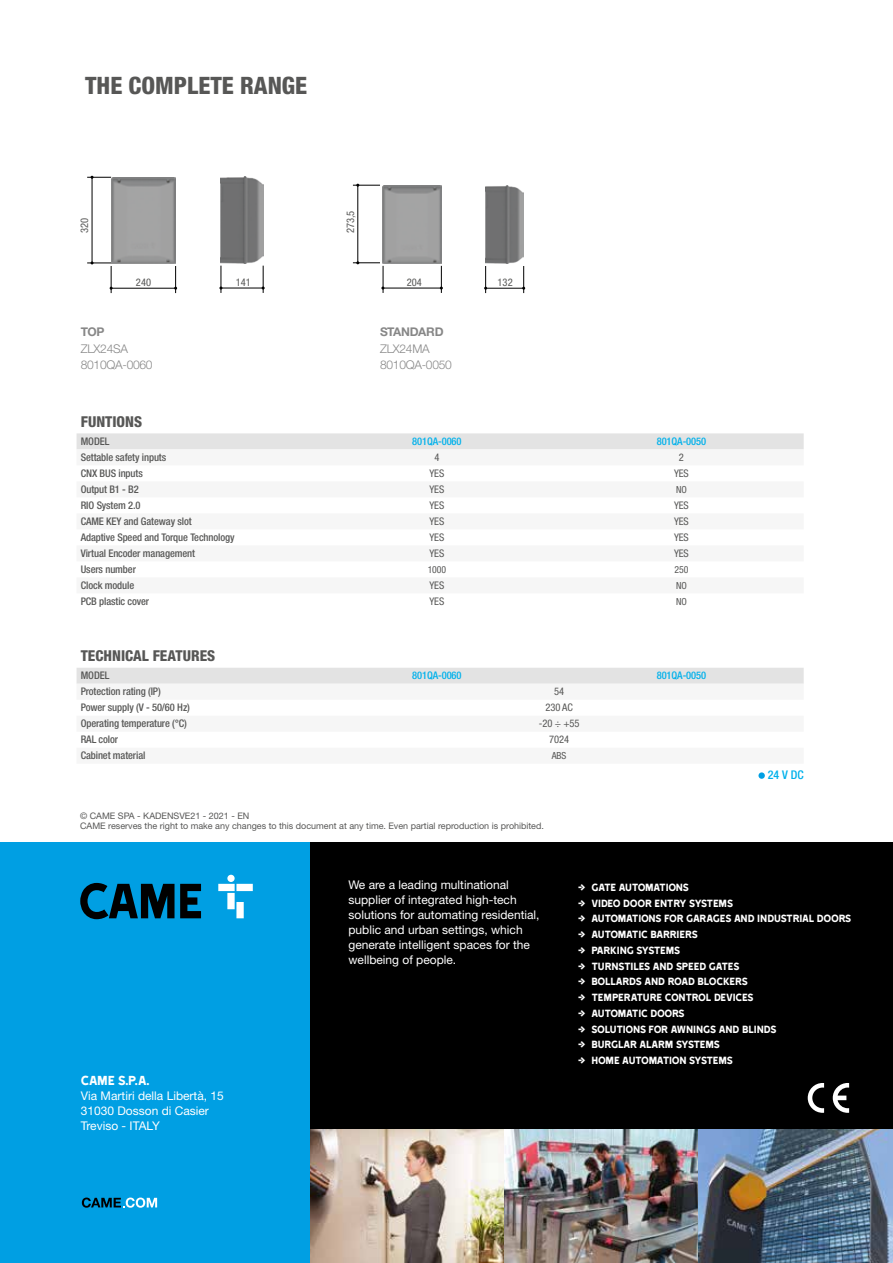
<style>
.page{position:relative;width:893px;height:1263px;background:#fff}
.page>*{position:absolute;margin:0;border:0;box-sizing:border-box;transform-origin:0 0}
.t1{font:800 condensed 24px "Helvetica Neue LTW1 G";color:#575756}
.t2{font:800 condensed 15px "Helvetica Neue LTW1 G";color:#575756}
.t3{font:15px "Came Type";color:#fff}
.t4{font:12px "Came Type";letter-spacing:-.025em;color:#fff}
.t5{font:12px/15px "Helvetica Neue LT Pro";color:#fff}
.t6{font:12px/15px "Helvetica Neue LTW1 G";color:#fff}
.t7{font:300 12px/16.5px "Helvetica Neue LTW1 G";letter-spacing:-.02em;color:#878787}
.t8{font:700 12px "Helvetica Neue LTW1 G";letter-spacing:-.02em;color:#878787}
.t9{font:500 condensed 12px "Helvetica Neue LTW1 G";color:#00b1eb}
.t10{font:condensed 10.65px "Helvetica Neue LTW1 G";color:#575756}
.t11{font:500 condensed 10.5px "Helvetica Neue LTW1 G";letter-spacing:-.01em;color:#575756}
.t12{font:condensed 10.5px "Helvetica Neue LTW1 G";letter-spacing:-.01em;color:#575756}
.t13{font:500 condensed 10.5px "Helvetica Neue LTW1 G";letter-spacing:-.01em;color:#00b1eb}
.t14{font:condensed 9.75px "Helvetica Neue LTW1 G";letter-spacing:-.01em;color:#575756}
.t15{font:9px/10.5px "Helvetica Neue LTW1 G";color:#575756}
</style>
<div class="page">
<div style="left:0;top:842px;width:310px;height:421px;background:#009fe3"></div>
<div style="left:310px;top:842px;width:583px;height:288px;background:#000"></div>
<img style="left:310px;top:1130px;width:583px;height:133px">
<svg style="left:808px;top:1083px;width:16px;height:30px"></svg>
<svg style="left:833px;top:1083px;width:16px;height:30px"></svg>
<svg style="left:80px;top:883px;width:121px;height:36px"></svg>
<svg style="left:218px;top:875px;width:35px;height:43px"></svg>
<svg style="left:82px;top:1197px;width:75px;height:11px"></svg>
<div style="left:77px;top:668px;width:727px;height:16px;background:#e3e3e3"></div>
<div style="left:758px;top:772px;width:7px;height:7px;background:#009fe3;border-radius:50%"></div>
<div style="left:77px;top:433px;width:727px;height:16px;background:#e3e3e3"></div>
<svg style="left:77px;top:449px;width:726px;height:1px"></svg>
<hr style="left:383px;top:288px;width:58px;height:1px;background:#000">
<svg style="left:440px;top:266px;width:3px;height:27px"></svg>
<hr style="left:357px;top:185px;width:1px;height:78px;background:#000">
<svg style="left:353px;top:184px;width:27px;height:3px"></svg>
<svg style="left:353px;top:261px;width:31px;height:32px"></svg>
<img style="left:383px;top:185px;width:58px;height:79px">
<hr style="left:486px;top:288px;width:38px;height:1px;background:#000">
<svg style="left:484px;top:266px;width:3px;height:27px"></svg>
<svg style="left:522px;top:266px;width:3px;height:27px"></svg>
<img style="left:486px;top:185px;width:38px;height:79px">
<hr style="left:111px;top:288px;width:65px;height:1px;background:#000">
<svg style="left:174px;top:266px;width:3px;height:27px"></svg>
<hr style="left:92px;top:178px;width:1px;height:85px;background:#000">
<svg style="left:87px;top:176px;width:24px;height:3px"></svg>
<svg style="left:87px;top:261px;width:27px;height:32px"></svg>
<img style="left:111px;top:177px;width:65px;height:87px">
<hr style="left:221px;top:288px;width:42px;height:1px;background:#000">
<svg style="left:219px;top:266px;width:3px;height:27px"></svg>
<svg style="left:262px;top:266px;width:3px;height:27px"></svg>
<img style="left:221px;top:176px;width:42px;height:87px">
<h1 class="t1" style="left:85px;top:71px;width:224px">THE COMPLETE RANGE</h1>
<p class="t12" style="left:78px;top:233px;width:17px;rotate:-90deg">320</p>
<p class="t12" style="left:344px;top:233px;width:24px;rotate:-90deg">273,5</p>
<p class="t10" style="left:236px;top:275px;width:17px">141</p>
<p class="t12" style="left:407px;top:276px;width:17px">204</p>
<p class="t12" style="left:136px;top:276px;width:17px">240</p>
<p class="t12" style="left:498px;top:276px;width:17px">132</p>
<p class="t8" style="left:81px;top:325px;width:25px">TOP</p>
<p class="t7" style="left:81px;top:340px;width:73px">ZLX24SA<br>8010QA-0060</p>
<p class="t8" style="left:380px;top:325px;width:65px">STANDARD</p>
<p class="t7" style="left:380px;top:340px;width:73px">ZLX24MA<br>8010QA-0050</p>
<p class="t2" style="left:81px;top:412px;width:63px">FUNTIONS</p>
<p class="t11" style="left:81px;top:435px;width:30px">MODEL</p>
<p class="t13" style="left:412px;top:435px;width:51px">801QA-0060</p>
<p class="t13" style="left:657px;top:435px;width:51px">801QA-0050</p>
<p class="t11" style="left:81px;top:451px;width:87px">Settable safety inputs</p>
<p class="t12" style="left:434px;top:451px;width:7px">4</p>
<p class="t12" style="left:679px;top:451px;width:7px">2</p>
<p class="t11" style="left:81px;top:467px;width:64px">CNX BUS inputs</p>
<p class="t12" style="left:430px;top:467px;width:16px">YES</p>
<p class="t12" style="left:674px;top:467px;width:16px">YES</p>
<p class="t11" style="left:81px;top:483px;width:60px">Output B1 - B2</p>
<p class="t12" style="left:430px;top:483px;width:16px">YES</p>
<p class="t14" style="left:676px;top:484px;width:12px">NO</p>
<p class="t11" style="left:81px;top:499px;width:61px">RIO System 2.0</p>
<p class="t12" style="left:430px;top:499px;width:16px">YES</p>
<p class="t12" style="left:674px;top:499px;width:16px">YES</p>
<p class="t11" style="left:81px;top:515px;width:112px">CAME KEY and Gateway slot</p>
<p class="t12" style="left:430px;top:515px;width:16px">YES</p>
<p class="t12" style="left:674px;top:515px;width:16px">YES</p>
<p class="t11" style="left:81px;top:531px;width:155px">Adaptive Speed and Torque Technology</p>
<p class="t12" style="left:430px;top:531px;width:16px">YES</p>
<p class="t12" style="left:674px;top:531px;width:16px">YES</p>
<p class="t11" style="left:81px;top:547px;width:116px">Virtual Encoder management</p>
<p class="t12" style="left:430px;top:547px;width:16px">YES</p>
<p class="t12" style="left:674px;top:547px;width:16px">YES</p>
<p class="t11" style="left:81px;top:563px;width:57px">Users number</p>
<p class="t14" style="left:428px;top:564px;width:20px">1000</p>
<p class="t14" style="left:674px;top:564px;width:15px">250</p>
<p class="t11" style="left:81px;top:579px;width:55px">Clock module</p>
<p class="t12" style="left:430px;top:579px;width:16px">YES</p>
<p class="t14" style="left:676px;top:580px;width:12px">NO</p>
<p class="t11" style="left:81px;top:595px;width:70px">PCB plastic cover</p>
<p class="t12" style="left:430px;top:595px;width:16px">YES</p>
<p class="t14" style="left:676px;top:596px;width:12px">NO</p>
<p class="t2" style="left:81px;top:647px;width:136px">TECHNICAL FEATURES</p>
<p class="t11" style="left:81px;top:669px;width:30px">MODEL</p>
<p class="t13" style="left:412px;top:669px;width:51px">801QA-0060</p>
<p class="t13" style="left:657px;top:669px;width:51px">801QA-0050</p>
<p class="t11" style="left:81px;top:685px;width:82px">Protection rating (IP)</p>
<p class="t12" style="left:554px;top:685px;width:11px">54</p>
<p class="t11" style="left:81px;top:701px;width:111px">Power supply (V - 50/60 Hz)</p>
<p class="t12" style="left:545px;top:701px;width:29px">230 AC</p>
<p class="t11" style="left:81px;top:717px;width:108px">Operating temperature (°C)</p>
<p class="t12" style="left:539px;top:717px;width:42px">-20 ÷ +55</p>
<p class="t11" style="left:81px;top:733px;width:39px">RAL color</p>
<p class="t12" style="left:549px;top:733px;width:21px">7024</p>
<p class="t11" style="left:81px;top:749px;width:66px">Cabinet material</p>
<p class="t14" style="left:552px;top:750px;width:16px">ABS</p>
<p class="t15" style="left:80px;top:810px;width:465px">© CAME SPA - KADENSVE21 - 2021 - EN<br>CAME reserves the right to make any changes to this document at any time. Even partial reproduction is prohibited.</p>
<p class="t9" style="left:768px;top:767px;width:37px">24 V DC</p>
<p class="t3" style="left:81px;top:1072px;width:71px">CAME S.p.A.</p>
<p class="t6" style="left:81px;top:1088px;width:145px">Via Martiri della Libertà, 15<br>31030 Dosson di Casier<br>Treviso - ITALY</p>
<p class="t5" style="left:348px;top:877px;width:193px">We are a leading multinational supplier of integrated high-tech solutions for automating residential, public and urban settings, which generate intelligent spaces for the wellbeing of people.</p>
<p class="t4" style="left:578px;top:881px;width:112px">→ GATE AUTOMATIONS</p>
<p class="t4" style="left:578px;top:896px;width:157px">→ VIDEO DOOR ENTRY SYSTEMS</p>
<p class="t4" style="left:578px;top:912px;width:275px">→ AUTOMATIONS FOR GARAGES AND INDUSTRIAL DOORS</p>
<p class="t4" style="left:578px;top:928px;width:121px">→ AUTOMATIC BARRIERS</p>
<p class="t4" style="left:578px;top:944px;width:104px">→ PARKING SYSTEMS</p>
<p class="t4" style="left:578px;top:960px;width:163px">→ TURNSTILES AND SPEED GATES</p>
<p class="t4" style="left:578px;top:975px;width:171px">→ BOLLARDS AND ROAD BLOCKERS</p>
<p class="t4" style="left:578px;top:991px;width:177px">→ TEMPERATURE CONTROL DEVICES</p>
<p class="t4" style="left:578px;top:1007px;width:108px">→ AUTOMATIC DOORS</p>
<p class="t4" style="left:578px;top:1023px;width:200px">→ SOLUTIONS FOR AWNINGS AND BLINDS</p>
<p class="t4" style="left:578px;top:1038px;width:143px">→ BURGLAR ALARM SYSTEMS</p>
<p class="t4" style="left:578px;top:1054px;width:156px">→ HOME AUTOMATION SYSTEMS</p>
</div>
